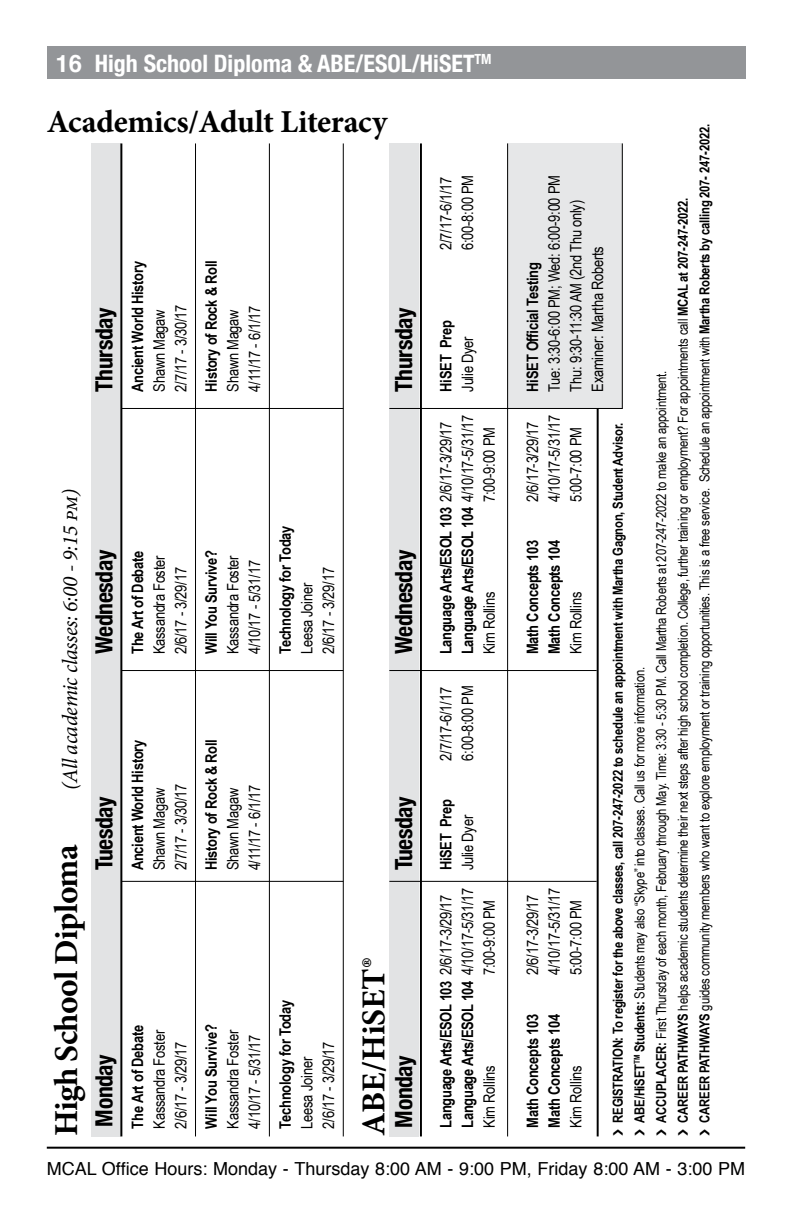
<style>
.page{position:relative;width:792px;height:1224px;background:#fff}
.page>*{position:absolute;margin:0;border:0;box-sizing:border-box;transform-origin:0 0}
.t1{font:700 33.4px "Minion Pro";letter-spacing:-.02em;color:#000}
.t2{font:700 32px "Minion Pro";letter-spacing:-.01em;color:#000}
.t3{font:700 condensed 24px "Helvetica Neue";color:#fff}
.t4{font:700 24px "Helvetica";color:#fff}
.t5{font:700 condensed 23.6px "Helvetica Neue";letter-spacing:-.015em;color:#000}
.t6{font:italic 21.6px "Minion Pro";letter-spacing:-.02em;color:#000}
.t7{font:18px "Helvetica";color:#000}
.t8{font:15.8px/21.6px "Arial Narrow";letter-spacing:-.015em;color:#000}
.t9{font:700 15.8px "Arial Narrow";letter-spacing:-.015em;color:#000}
.t10{font:13.8px/21.6px "Arial Narrow";letter-spacing:-.015em;color:#000}
.s1{font-weight:400}
.s2{font-weight:700}
</style>
<div class="page">
<div style="left:47px;top:47px;width:698px;height:32px;background:#939598"></div>
<hr style="left:47px;top:1147px;width:698px;height:2px;background:#000">
<hr style="left:92px;top:881px;width:251px;height:1px;background:#000">
<hr style="left:92px;top:670px;width:251px;height:1px;background:#000">
<hr style="left:92px;top:408px;width:251px;height:1px;background:#000">
<div style="left:389px;top:143px;width:30px;height:993px;background:#e2e3e4"></div>
<div style="left:92px;top:143px;width:29px;height:993px;background:#e2e3e4"></div>
<hr style="left:120px;top:143px;width:2px;height:993px;background:#000">
<hr style="left:195px;top:143px;width:1px;height:993px;background:#000">
<hr style="left:269px;top:143px;width:1px;height:993px;background:#000">
<hr style="left:343px;top:143px;width:1px;height:993px;background:#000">
<hr style="left:420px;top:143px;width:2px;height:993px;background:#000">
<hr style="left:597px;top:409px;width:2px;height:727px;background:#000">
<hr style="left:507px;top:143px;width:1px;height:993px;background:#000">
<hr style="left:389px;top:881px;width:208px;height:1px;background:#000">
<hr style="left:389px;top:670px;width:208px;height:1px;background:#000">
<svg style="left:389px;top:143px;width:234px;height:266px"></svg>
<h3 class="t3" style="left:95px;top:43px;width:398px">High School Diploma &amp; ABE/ESOL/HiSET<sup>TM</sup></h3>
<h2 class="t2" style="left:47px;top:99px;width:342px">Academics/Adult Literacy</h2>
<h3 class="t4" style="left:56px;top:44px;width:28px">16</h3>
<h3 class="t5" style="left:85px;top:392px;width:86px;rotate:-90deg">Thursday</h3>
<p class="t9" style="left:126px;top:392px;width:132px;rotate:-90deg">Ancient World History</p>
<p class="t8" style="left:169px;top:392px;width:89px;rotate:-90deg">2/7/17 - 3/30/17</p>
<p class="t8" style="left:148px;top:392px;width:84px;rotate:-90deg">Shawn Magaw</p>
<p class="t9" style="left:199px;top:392px;width:133px;rotate:-90deg">History of Rock &amp; Roll</p>
<p class="t8" style="left:243px;top:392px;width:88px;rotate:-90deg">4/11/17 - 6/1/17</p>
<p class="t8" style="left:222px;top:392px;width:84px;rotate:-90deg">Shawn Magaw</p>
<h3 class="t6" style="left:55px;top:790px;width:303px;rotate:-90deg">(All academic classes: 6:00 - 9:15 pm)</h3>
<h1 class="t1" style="left:43px;top:1136px;width:293px;rotate:-90deg">High School Diploma</h1>
<h3 class="t5" style="left:85px;top:654px;width:106px;rotate:-90deg">Wednesday</h3>
<h3 class="t5" style="left:85px;top:870px;width:76px;rotate:-90deg">Tuesday</h3>
<h3 class="t5" style="left:85px;top:1127px;width:74px;rotate:-90deg">Monday</h3>
<p class="t9" style="left:126px;top:654px;width:105px;rotate:-90deg">The Art of Debate</p>
<p class="t8" style="left:148px;top:654px;width:100px;rotate:-90deg">Kassandra Foster</p>
<p class="t8" style="left:169px;top:654px;width:89px;rotate:-90deg">2/6/17 - 3/29/17</p>
<p class="t9" style="left:126px;top:870px;width:132px;rotate:-90deg">Ancient World History</p>
<p class="t8" style="left:169px;top:870px;width:89px;rotate:-90deg">2/7/17 - 3/30/17</p>
<p class="t8" style="left:148px;top:870px;width:84px;rotate:-90deg">Shawn Magaw</p>
<p class="t9" style="left:126px;top:1129px;width:105px;rotate:-90deg">The Art of Debate</p>
<p class="t8" style="left:148px;top:1129px;width:100px;rotate:-90deg">Kassandra Foster</p>
<p class="t8" style="left:169px;top:1129px;width:89px;rotate:-90deg">2/6/17 - 3/29/17</p>
<p class="t9" style="left:199px;top:654px;width:106px;rotate:-90deg">Will You Survive?</p>
<p class="t8" style="left:222px;top:654px;width:100px;rotate:-90deg">Kassandra Foster</p>
<p class="t8" style="left:243px;top:654px;width:95px;rotate:-90deg">4/10/17 - 5/31/17</p>
<p class="t9" style="left:273px;top:654px;width:130px;rotate:-90deg">Technology for Today</p>
<p class="t8" style="left:296px;top:654px;width:73px;rotate:-90deg">Leesa Joiner</p>
<p class="t8" style="left:317px;top:654px;width:89px;rotate:-90deg">2/6/17 - 3/29/17</p>
<p class="t9" style="left:199px;top:870px;width:133px;rotate:-90deg">History of Rock &amp; Roll</p>
<p class="t8" style="left:243px;top:870px;width:88px;rotate:-90deg">4/11/17 - 6/1/17</p>
<p class="t8" style="left:222px;top:870px;width:84px;rotate:-90deg">Shawn Magaw</p>
<p class="t9" style="left:199px;top:1129px;width:106px;rotate:-90deg">Will You Survive?</p>
<p class="t8" style="left:222px;top:1129px;width:100px;rotate:-90deg">Kassandra Foster</p>
<p class="t8" style="left:243px;top:1129px;width:95px;rotate:-90deg">4/10/17 - 5/31/17</p>
<p class="t9" style="left:273px;top:1129px;width:130px;rotate:-90deg">Technology for Today</p>
<p class="t8" style="left:296px;top:1129px;width:73px;rotate:-90deg">Leesa Joiner</p>
<p class="t8" style="left:317px;top:1129px;width:89px;rotate:-90deg">2/6/17 - 3/29/17</p>
<h3 class="t5" style="left:384px;top:392px;width:86px;rotate:-90deg">Thursday</h3>
<h3 class="t5" style="left:384px;top:654px;width:106px;rotate:-90deg">Wednesday</h3>
<h3 class="t5" style="left:384px;top:870px;width:76px;rotate:-90deg">Tuesday</h3>
<h1 class="t1" style="left:350px;top:1136px;width:180px;rotate:-90deg">ABE/HiSET®</h1>
<h3 class="t5" style="left:384px;top:1128px;width:74px;rotate:-90deg">Monday</h3>
<p class="t8" style="left:435px;top:250px;width:75px;rotate:-90deg">2/7/17-6/1/17</p>
<p class="t8" style="left:456px;top:250px;width:76px;rotate:-90deg">6:00-8:00 PM</p>
<p class="t9" style="left:434px;top:392px;width:73px;rotate:-90deg">HiSET Prep</p>
<p class="t8" style="left:456px;top:392px;width:57px;rotate:-90deg">Julie Dyer</p>
<p class="t9" style="left:456px;top:654px;width:241px;rotate:-90deg">Language Arts/ESOL 104 <span class="s1">4/10/17-5/31/17</span></p>
<p class="t9" style="left:434px;top:654px;width:234px;rotate:-90deg">Language Arts/ESOL 103 <span class="s1">2/6/17-3/29/17</span></p>
<p class="t8" style="left:478px;top:502px;width:76px;rotate:-90deg">7:00-9:00 PM</p>
<p class="t8" style="left:478px;top:654px;width:64px;rotate:-90deg">Kim Rollins</p>
<p class="t8" style="left:435px;top:761px;width:75px;rotate:-90deg">2/7/17-6/1/17</p>
<p class="t8" style="left:456px;top:761px;width:76px;rotate:-90deg">6:00-8:00 PM</p>
<p class="t9" style="left:434px;top:870px;width:73px;rotate:-90deg">HiSET Prep</p>
<p class="t8" style="left:456px;top:1128px;width:314px;rotate:-90deg"><span class="s2">Language Arts/ESOL 104</span> 4/10/17-5/31/17 Julie Dyer</p>
<p class="t9" style="left:434px;top:1128px;width:234px;rotate:-90deg">Language Arts/ESOL 103 <span class="s1">2/6/17-3/29/17</span></p>
<p class="t8" style="left:478px;top:975px;width:76px;rotate:-90deg">7:00-9:00 PM</p>
<p class="t8" style="left:478px;top:1128px;width:64px;rotate:-90deg">Kim Rollins</p>
<p class="t8" style="left:543px;top:392px;width:218px;rotate:-90deg">Tue: 3:30-6:00 PM; Wed: 6:00-9:00 PM</p>
<p class="t8" style="left:565px;top:392px;width:193px;rotate:-90deg">Thu: 9:30-11:30 AM (2nd Thu only)<br>Examiner: Martha Roberts</p>
<p class="t9" style="left:521px;top:392px;width:131px;rotate:-90deg">HiSET Official Testing</p>
<p class="t8" style="left:521px;top:502px;width:82px;rotate:-90deg">2/6/17-3/29/17</p>
<p class="t8" style="left:543px;top:502px;width:89px;rotate:-90deg">4/10/17-5/31/17</p>
<p class="t8" style="left:565px;top:502px;width:76px;rotate:-90deg">5:00-7:00 PM</p>
<p class="t9" style="left:542px;top:654px;width:116px;rotate:-90deg">Math Concepts 104</p>
<p class="t9" style="left:521px;top:654px;width:116px;rotate:-90deg">Math Concepts 103</p>
<p class="t8" style="left:565px;top:654px;width:64px;rotate:-90deg">Kim Rollins</p>
<p class="t8" style="left:521px;top:975px;width:82px;rotate:-90deg">2/6/17-3/29/17</p>
<p class="t8" style="left:543px;top:975px;width:89px;rotate:-90deg">4/10/17-5/31/17</p>
<p class="t8" style="left:565px;top:975px;width:76px;rotate:-90deg">5:00-7:00 PM</p>
<p class="t9" style="left:542px;top:1128px;width:116px;rotate:-90deg">Math Concepts 104</p>
<p class="t9" style="left:521px;top:1128px;width:116px;rotate:-90deg">Math Concepts 103</p>
<p class="t8" style="left:565px;top:1128px;width:64px;rotate:-90deg">Kim Rollins</p>
<p class="t10" style="left:607px;top:1123px;width:1000px;rotate:-90deg"><span class="s2">REGISTRATION: To register for the above classes, call 207-247-2022 to schedule an appointment with Martha Gagnon, Student Advisor.<br>ABE/HiSET</span><sup>TM</sup> <span class="s2">Students:</span> Students may also “Skype” into classes. Call us for more information.<br><span class="s2">ACCUPLACER:</span> First Thursday of each month, February through May. Time: 3:30 - 5:30 PM. Call Martha Roberts at 207-247-2022 to make an appointment.<br><span class="s2">CAREER PATHWAYS</span> helps academic students determine their next steps after high school completion. College, further training or employment? For appointments call <span class="s2">MCAL at 207-247-2022.<br>CAREER PATHWAYS</span> guides community members who want to explore employment or training opportunities. This is a free service. Schedule an appointment with <span class="s2">Martha Roberts by calling 207- 247-2022.</span></p>
<h3 class="t7" style="left:47px;top:1155px;width:700px">MCAL Office Hours: Monday - Thursday 8:00 AM - 9:00 PM, Friday 8:00 AM - 3:00 PM</h3>
</div>
